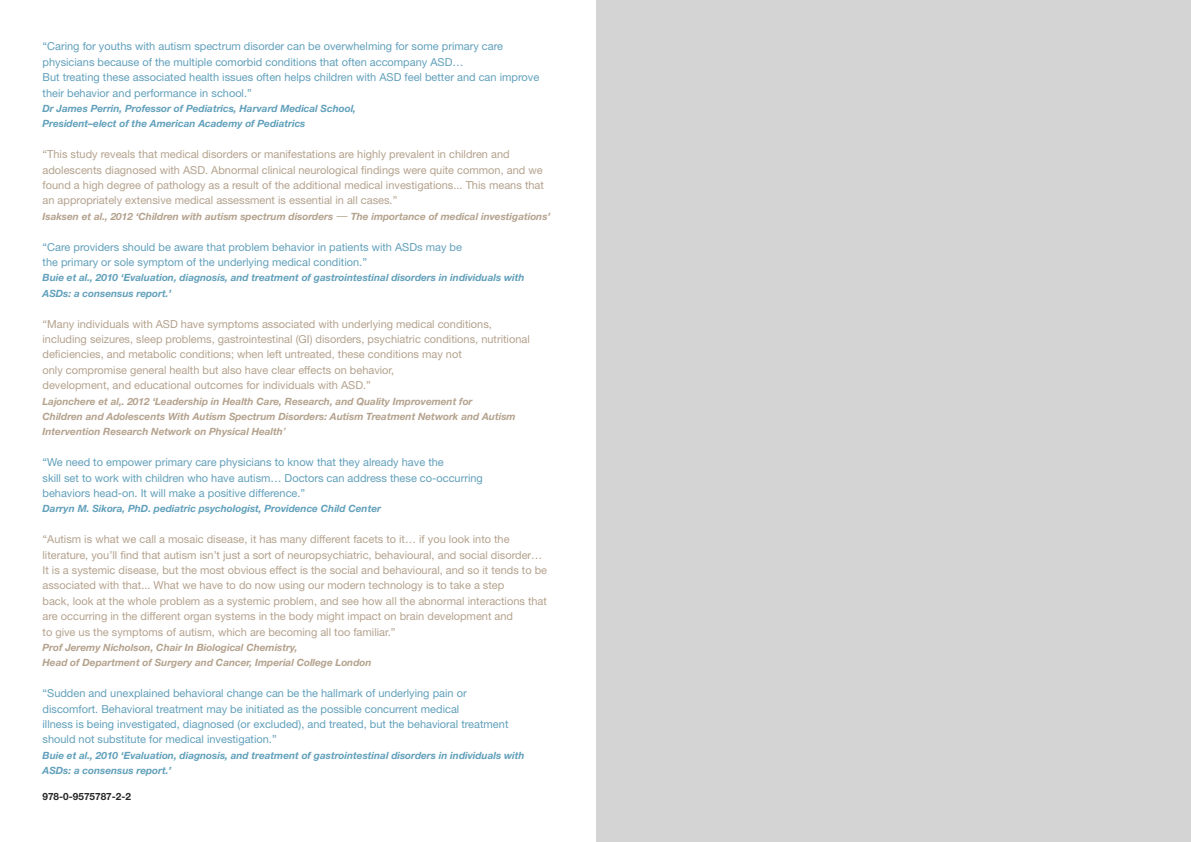
<style>
.page{position:relative;width:1191px;height:842px;background:#fff}
.page>*{position:absolute;margin:0;border:0;box-sizing:border-box;transform-origin:0 0}
.t1{font:11px/15.4px "Helvetica Neue LT Std";color:#b4a28d}
.t2{font:11px/15.4px "Helvetica Neue LT Std";color:#61a0bb}
.t3{font:italic 700 10px/15.4px "Helvetica Neue LT Std";color:#61a0bb}
.t4{font:italic 700 10px/15.4px "Helvetica Neue LT Std";color:#b4a28d}
.t5{font:700 10px "Helvetica Neue LT Std";color:#272627}
.s1{font-family:"Lucida Grande";font-weight:400;font-style:normal;font-size:12px}
.s2{font-weight:500}
</style>
<div class="page">
<div style="left:596px;top:0;width:595px;height:842px;background:#d4d4d4"></div>
<p class="t2" style="left:43px;top:40px;width:498px">“Caring for youths with autism spectrum disorder can be overwhelming for some primary care physicians because of the multiple comorbid conditions that often accompany ASD…<br>But treating these associated health issues often helps children with ASD feel better and can improve their behavior and performance in school.”</p>
<p class="t3" style="left:43px;top:102px;width:315px">Dr James Perrin, Professor of Pediatrics, Harvard Medical School,<br>President–elect of the American Academy of Pediatrics</p>
<p class="t1" style="left:43px;top:148px;width:503px">“This study reveals that medical disorders or manifestations are highly prevalent in children and adolescents diagnosed with ASD. Abnormal clinical neurological findings were quite common, and we found a high degree of pathology as a result of the additional medical investigations... This means that an appropriately extensive medical assessment is essential in all cases.”</p>
<p class="t4" style="left:43px;top:209px;width:509px">Isaksen et al., 2012 ‘Children with autism spectrum disorders <span class="s1">―</span> The importance of medical investigations’</p>
<p class="t2" style="left:43px;top:240px;width:421px">“Care providers should be aware that problem behavior in patients with ASDs may be the primary or sole symptom of the underlying medical condition.”</p>
<p class="t3" style="left:43px;top:271px;width:483px">Buie et al., 2010 ‘Evaluation, diagnosis, and treatment of gastrointestinal disorders in individuals with<br>ASDs: a consensus report.’</p>
<p class="t1" style="left:43px;top:317px;width:489px">“Many individuals with ASD have symptoms associated with underlying medical conditions, including seizures, sleep problems, gastrointestinal (GI) disorders, psychiatric conditions, nutritional deficiencies, and metabolic conditions; when left untreated, these conditions may not<br>only compromise general health but also have clear effects on behavior,<br>development, and educational outcomes for individuals with ASD.”</p>
<p class="t4" style="left:43px;top:394px;width:474px">Lajonchere et al,. 2012 ‘Leadership in Health Care, Research, and Quality Improvement for<br>Children and Adolescents With Autism Spectrum Disorders: Autism Treatment Network and Autism<br>Intervention Research Network on Physical Health<span class="s2">’</span></p>
<p class="t2" style="left:43px;top:456px;width:442px">“We need to empower primary care physicians to know that they already have the<br>skill set to work with children who have autism… Doctors can address these co-occurring behaviors head-on. It will make a positive difference.”</p>
<p class="t3" style="left:43px;top:502px;width:340px">Darryn M. Sikora, PhD. pediatric psychologist, Providence Child Center</p>
<p class="t1" style="left:43px;top:533px;width:506px">“Autism is what we call a mosaic disease, it has many different facets to it… if you look into the literature, you’ll find that autism isn’t just a sort of neuropsychiatric, behavioural, and social disorder… It is a systemic disease, but the most obvious effect is the social and behavioural, and so it tends to be associated with that... What we have to do now using our modern technology is to take a step<br>back, look at the whole problem as a systemic problem, and see how all the abnormal interactions that are occurring in the different organ systems in the body might impact on brain development and<br>to give us the symptoms of autism, which are becoming all too familiar.”</p>
<p class="t4" style="left:43px;top:641px;width:330px">Prof Jeremy Nicholson, Chair In Biological Chemistry,<br>Head of Department of Surgery and Cancer, Imperial College London</p>
<p class="t2" style="left:43px;top:687px;width:467px">“Sudden and unexplained behavioral change can be the hallmark of underlying pain or discomfort. Behavioral treatment may be initiated as the possible concurrent medical<br>illness is being investigated, diagnosed (or excluded), and treated, but the behavioral treatment should not substitute for medical investigation.”</p>
<p class="t3" style="left:43px;top:748px;width:483px">Buie et al., 2010 ‘Evaluation, diagnosis, and treatment of gastrointestinal disorders in individuals with<br>ASDs: a consensus report.’</p>
<p class="t5" style="left:43px;top:792px;width:90px">978-0-9575787-2-2</p>
</div>
